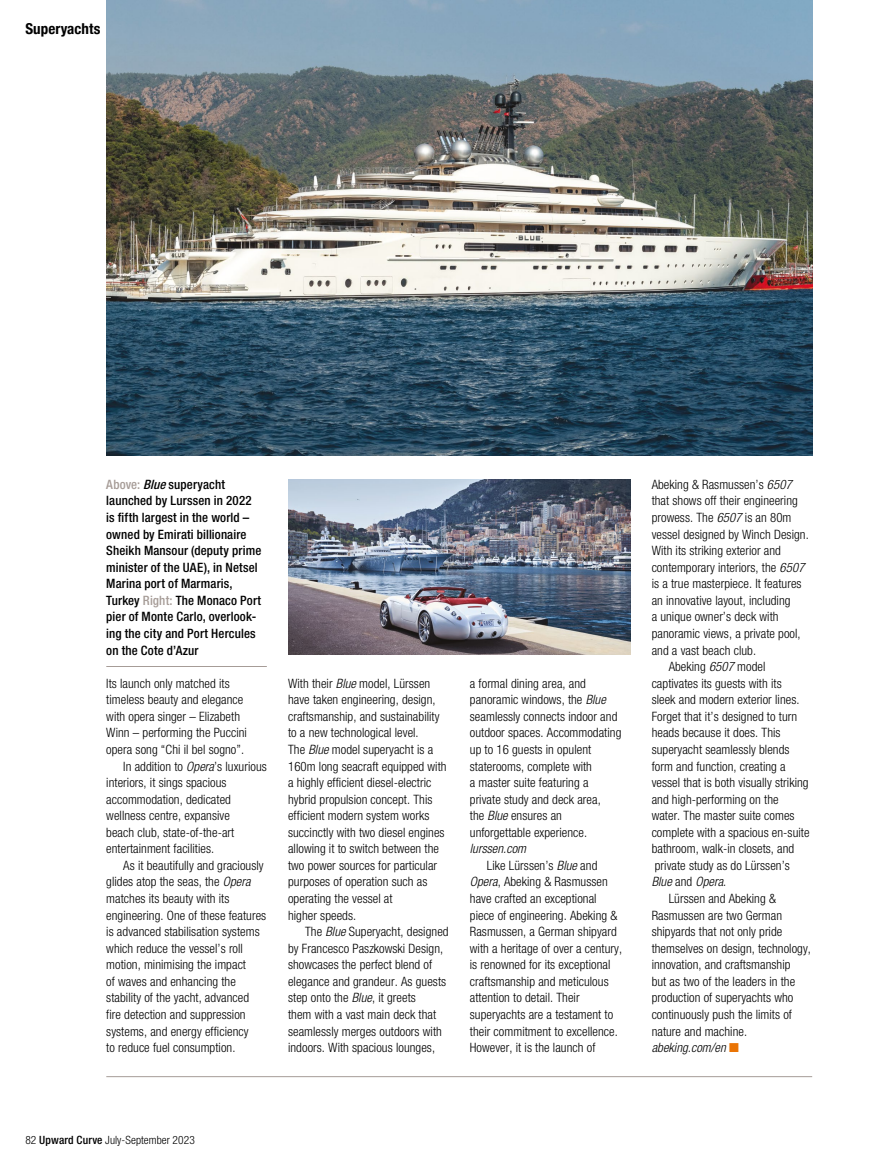
<style>
.page{position:relative;width:893px;height:1170px;background:#fff}
.page>*{position:absolute;margin:0;border:0;box-sizing:border-box;transform-origin:0 0}
.Sections_right{font:700 condensed 15px "Helvetica Neue";color:#000}
.Body_copy{font:300 condensed 12.9px/16.5px "Helvetica Neue LT";letter-spacing:.005em;color:#000}
.Picture_caption_RULE{font:500 condensed 12.9px/16.5px "Helvetica Neue LT";letter-spacing:.01em;color:#000}
.Body_copy-2{font:italic 300 condensed 12.9px "Helvetica Neue LT";letter-spacing:.005em;color:#000}
.Page_folio_left{font:300 condensed 11.4px "Helvetica Neue LT";letter-spacing:.005em;color:#000}
.s1{color:#a69c97}
.s2{font-style:italic}
.s3{color:#ea7405}
.s4{font-weight:500}
</style>
<div class="page">
<hr style="left:106px;top:1076px;width:706px;height:1px;background:#a69c97">
<img style="left:106px;top:0;width:706px;height:455px">
<hr style="left:106px;top:666px;width:161px;height:1px;background:#a69c97">
<img style="left:288px;top:479px;width:342px;height:175px">
<p class="Sections_right" style="left:26px;top:16px;width:76px">Superyachts</p>
<p class="Picture_caption_RULE" style="left:106px;top:476px;width:157px"><span class="s1">Above:</span> <span class="s2">Blue</span>superyacht launched by Lurssen in 2022 is fifth largest in the world – owned by Emirati billionaire<br>Sheikh Mansour (deputy prime minister of the UAE), in Netsel<br>Marina port of Marmaris,<br>Turkey <span class="s1">Right:</span> The Monaco Port pier of Monte Carlo, overlook&shy;ing the city and Port Hercules on the Cote d’Azur</p>
<p class="Body_copy" style="left:106px;top:674px;width:142px">Its launch only matched its timeless beauty and elegance with opera singer – Elizabeth<br>Winn – performing the Puccini opera song “Chi il bel sogno”.</p>
<p class="Body_copy" style="left:106px;top:757px;width:162px;text-indent:17px">In addition to <span class="s2">Opera</span>’s luxurious interiors, it sings spacious accommodation, dedicated wellness centre, expansive<br>beach club, state-of-the-art entertainment facilities.</p>
<p class="Body_copy" style="left:106px;top:857px;width:161px;text-indent:17px">As it beautifully and graciously glides atop the seas, the <span class="s2">Opera </span>matches its beauty with its engineering. One of these features is advanced stabilisation systems which reduce the vessel’s roll motion, minimising the impact<br>of waves and enhancing the stability of the yacht, advanced fire detection and suppression systems, and energy efficiency<br>to reduce fuel consumption.</p>
<p class="Body_copy" style="left:288px;top:674px;width:160px">With their <span class="s2">Blue</span> model, Lürssen have taken engineering, design, craftsmanship, and sustainability to a new technological level.<br>The <span class="s2">Blue</span> model superyacht is a<br>160m long seacraft equipped with a highly efficient diesel-electric hybrid propulsion concept. This efficient modern system works succinctly with two diesel engines allowing it to switch between the two power sources for particular purposes of operation such as operating the vessel at<br>higher speeds.</p>
<p class="Body_copy" style="left:288px;top:923px;width:162px;text-indent:17px">The <span class="s2">Blue</span> Superyacht, designed by Francesco Paszkowski Design, showcases the perfect blend of elegance and grandeur. As guests step onto the <span class="s2">Blue</span>, it greets<br>them with a vast main deck that seamlessly merges outdoors with indoors. With spacious lounges,</p>
<p class="Body_copy" style="left:470px;top:674px;width:153px">a formal dining area, and panoramic windows, the <span class="s2">Blue </span>seamlessly connects indoor and outdoor spaces. Accommodating up to 16 guests in opulent staterooms, complete with<br>a master suite featuring a private study and deck area,<br>the <span class="s2">Blue</span> ensures an unforgettable experience.</p>
<p class="Body_copy-2" style="left:470px;top:841px;width:58px">lurssen.com</p>
<p class="Body_copy" style="left:470px;top:857px;width:154px;text-indent:17px">Like Lürssen’s <span class="s2">Blue</span> and<br><span class="s2">Opera</span>, Abeking &amp; Rasmussen have crafted an exceptional piece of engineering. Abeking &amp;<br>Rasmussen, a German shipyard with a heritage of over a century, is renowned for its exceptional craftsmanship and meticulous attention to detail. Their superyachts are a testament to their commitment to excellence.</p>
<p class="Body_copy" style="left:470px;top:1039px;width:127px">However, it is the launch of</p>
<p class="Body_copy" style="left:652px;top:476px;width:159px">Abeking &amp; Rasmussen’s <span class="s2">6507 </span>that shows off their engineering prowess. The <span class="s2">6507</span> is an 80m vessel designed by Winch Design.<br>With its striking exterior and contemporary interiors, the <span class="s2">6507 </span>is a true masterpiece. It features an innovative layout, including<br>a unique owner’s deck with panoramic views, a private pool, and a vast beach club.</p>
<p class="Body_copy" style="left:652px;top:658px;width:159px;text-indent:17px">Abeking <span class="s2">6507</span> model captivates its guests with its<br>sleek and modern exterior lines.<br>Forget that it’s designed to turn heads because it does. This superyacht seamlessly blends form and function, creating a vessel that is both visually striking and high-performing on the water. The master suite comes complete with a spacious en-suite bathroom, walk-in closets, and private study as do Lürssen’s<br><span class="s2">Blue</span> and <span class="s2">Opera</span>.</p>
<p class="Body_copy" style="left:652px;top:890px;width:161px;text-indent:17px">Lürssen and Abeking &amp;<br>Rasmussen are two German shipyards that not only pride themselves on design, technology, innovation, and craftsmanship<br>but as two of the leaders in the production of superyachts who continuously push the limits of nature and machine.</p>
<p class="Body_copy-2" style="left:652px;top:1040px;width:89px">abeking.com/en <span class="s3">■</span></p>
<p class="Page_folio_left" style="left:26px;top:1133px;width:171px">82 <span class="s4">Upward Curve</span> July-September 2023</p>
</div>
